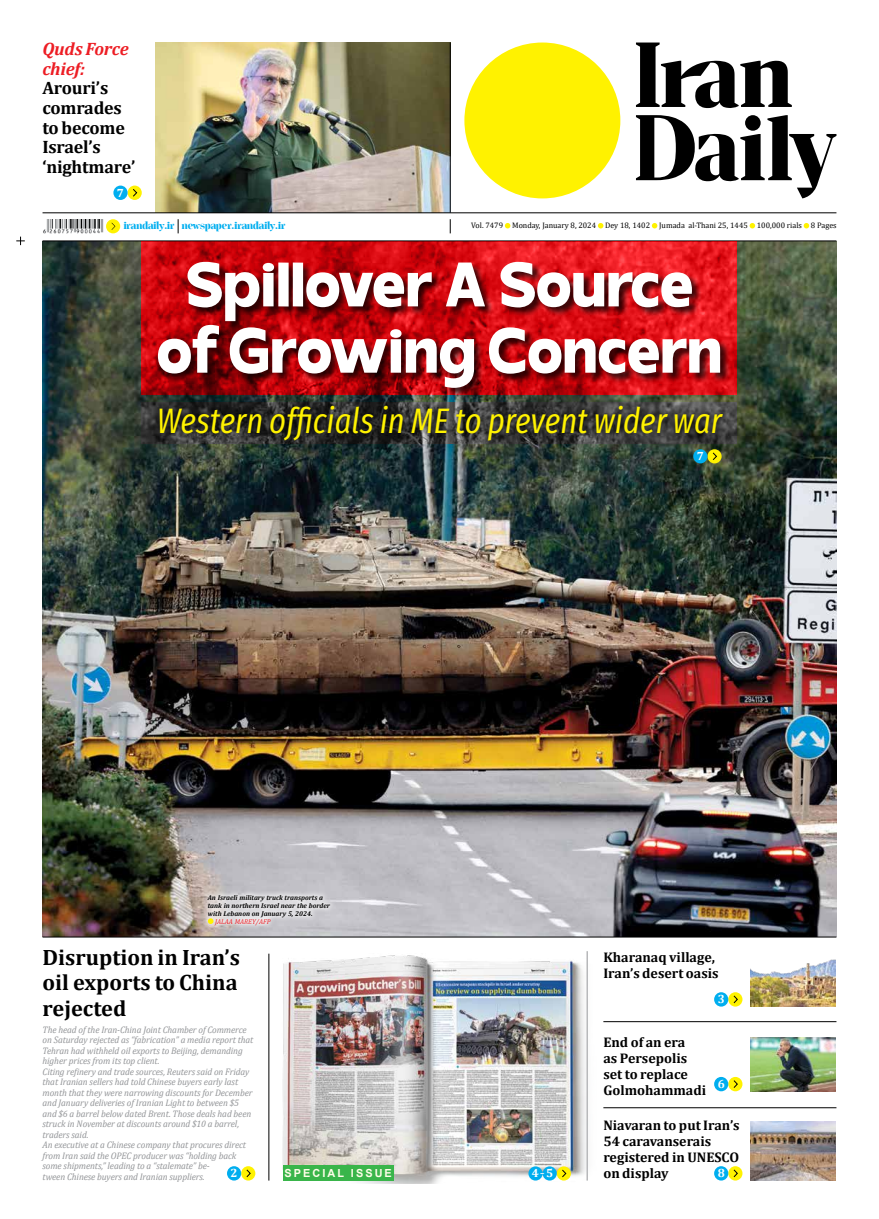
<style>
.page{position:relative;width:879px;height:1219px;background:#fff}
.page>*{position:absolute;margin:0;border:0;box-sizing:border-box;transform-origin:0 0}
.t1{font:800 62.7px/66.3px "Invisible";color:#fff;text-align:center}
.t2{font:italic 35.4px "Fira Sans Compressed";color:#fff200}
.t3{font:700 22.3px/25.2px "Cambria";color:#000;text-align:justify}
.t4{font:700 18px/19.6px "Cambria";letter-spacing:-.01em;color:#000}
.t5{font:italic 700 18px/19.6px "Cambria";letter-spacing:-.01em;color:#ed1d24}
.t6{font:700 14px/16px "Cambria";color:#000}
.t7{font:700 12px "Cambria";color:#fff}
.t8{font:700 11.1px "Arial";letter-spacing:.19em;color:#fffde9}
.t9{font:700 10px "Jaymont PERSONAL";color:#00aeef}
.t10{font:italic 9.5px/10.5px "Cambria";letter-spacing:-.01em;color:#939598;scale:.96 1}
.t11{font:8px "Cambria";color:#000}
.t12{font:italic 700 7px/8px "Cambria";color:#000}
.t13{font:italic 7px "Cambria";color:#ed1d24}
.s1{font-style:italic;font-size:9px}
</style>
<div class="page">
<img style="left:156px;top:43px;width:294px;height:170px">
<img style="left:43px;top:242px;width:793px;height:695px">
<svg style="left:505px;top:223px;width:5px;height:5px"></svg>
<svg style="left:598px;top:223px;width:5px;height:5px"></svg>
<svg style="left:652px;top:223px;width:5px;height:5px"></svg>
<svg style="left:749px;top:223px;width:6px;height:5px"></svg>
<svg style="left:803px;top:223px;width:6px;height:5px"></svg>
<hr style="left:43px;top:241px;width:793px;height:1px;background:#000">
<hr style="left:43px;top:937px;width:793px;height:1px;background:#000">
<img style="left:43px;top:219px;width:61px;height:14px">
<svg style="left:178px;top:219px;width:1px;height:14px"></svg>
<div style="left:106px;top:219px;width:14px;height:14px;background:#fff200;border-radius:50%"></div>
<svg style="left:111px;top:223px;width:4px;height:7px"></svg>
<svg style="left:450px;top:219px;width:1px;height:14px"></svg>
<hr style="left:43px;top:213px;width:793px;height:1px;background:#000">
<hr style="left:450px;top:43px;width:1px;height:170px;background:#000">
<div style="left:464px;top:43px;width:156px;height:155px;background:#fff200;border-radius:50%"></div>
<svg style="left:636px;top:43px;width:200px;height:155px"></svg>
<div style="left:707px;top:449px;width:14px;height:14px;background:#fff200;border-radius:50%"></div>
<svg style="left:712px;top:452px;width:5px;height:8px"></svg>
<div style="left:693px;top:449px;width:14px;height:14px;background:#00aeef;border-radius:50%"></div>
<hr style="left:269px;top:954px;width:1px;height:226px;background:#000">
<hr style="left:587px;top:951px;width:1px;height:229px;background:#939598">
<hr style="left:603px;top:1021px;width:233px;height:1px;background:#000">
<hr style="left:603px;top:1107px;width:233px;height:1px;background:#000">
<img style="left:750px;top:1121px;width:86px;height:59px">
<div style="left:728px;top:1166px;width:14px;height:14px;background:#fff200;border-radius:50%"></div>
<svg style="left:733px;top:1169px;width:5px;height:9px"></svg>
<div style="left:714px;top:1166px;width:14px;height:14px;background:#00aeef;border-radius:50%"></div>
<div style="left:241px;top:1166px;width:14px;height:14px;background:#fff200;border-radius:50%"></div>
<svg style="left:246px;top:1169px;width:5px;height:9px"></svg>
<div style="left:227px;top:1166px;width:14px;height:14px;background:#00aeef;border-radius:50%"></div>
<img style="left:750px;top:959px;width:86px;height:48px">
<img style="left:750px;top:1037px;width:86px;height:54px">
<div style="left:728px;top:992px;width:14px;height:15px;background:#fff200;border-radius:50%"></div>
<svg style="left:733px;top:995px;width:5px;height:9px"></svg>
<div style="left:714px;top:992px;width:14px;height:15px;background:#00aeef;border-radius:50%"></div>
<div style="left:728px;top:1077px;width:14px;height:14px;background:#fff200;border-radius:50%"></div>
<svg style="left:733px;top:1080px;width:5px;height:8px"></svg>
<div style="left:714px;top:1077px;width:14px;height:14px;background:#00aeef;border-radius:50%"></div>
<img style="left:282px;top:954px;width:306px;height:230px">
<svg style="left:202px;top:889px;width:134px;height:42px;background:#d5d3d5"></svg>
<svg style="left:208px;top:918px;width:5px;height:6px"></svg>
<div style="left:557px;top:1166px;width:14px;height:14px;background:#fff200;border-radius:50%"></div>
<svg style="left:562px;top:1169px;width:4px;height:9px"></svg>
<div style="left:542px;top:1166px;width:15px;height:14px;background:#00aeef;border-radius:50%"></div>
<div style="left:528px;top:1166px;width:14px;height:14px;background:#00aeef;border-radius:50%"></div>
<svg style="left:142px;top:402px;width:595px;height:42px"></svg>
<svg style="left:142px;top:241px;width:595px;height:154px;background:#d70f16"></svg>
<div style="left:154px;top:399px;width:575px;height:47px;background:#000;opacity:.8"></div>
<div style="left:157px;top:261px;width:573px;height:137px;background:#000;opacity:.75"></div>
<div style="left:128px;top:186px;width:14px;height:14px;background:#fff200;border-radius:50%"></div>
<svg style="left:133px;top:189px;width:4px;height:8px"></svg>
<div style="left:113px;top:186px;width:15px;height:14px;background:#00aeef;border-radius:50%"></div>
<div style="left:283px;top:1165px;width:110px;height:15px;background:#39b54a"></div>
<svg style="left:16px;top:237px;width:9px;height:8px"></svg>
<h3 class="t5" style="left:42px;top:39px;width:88px">Quds Force chief:</h3>
<h3 class="t4" style="left:42px;top:78px;width:94px">Arouri’s comrades to become<br>Israel’s ‘nightmare’</h3>
<p class="t7" style="left:117px;top:184px;width:9px">7</p>
<p class="t9" style="left:124px;top:219px;width:163px">irandaily.ir newspaper.irandaily.ir</p>
<p class="t11" style="left:471px;top:221px;width:367px">Vol. 7479 Monday, January 8, 2024 Dey 18, 1402 Jumada al-Thani 25, 1445 100,000 rials 8 Pages</p>
<h1 class="t1" style="left:157px;top:251px;width:567px">Spillover A Source of Growing Concern</h1>
<h2 class="t2" style="left:157px;top:394px;width:567px">Western officials in ME to prevent wider war</h2>
<p class="t12" style="left:208px;top:893px;width:124px">An Israeli military truck transports a tank in northern Israel near the border with Lebanon on January 5, 2024.</p>
<p class="t13" style="left:215px;top:916px;width:57px">JALAA MAREY/AFP</p>
<h3 class="t3" style="left:43px;top:944px;width:199px">Disruption in Iran’s oil exports to China rejected</h3>
<p class="t7" style="left:697px;top:448px;width:9px">7</p>
<h3 class="t6" style="left:603px;top:949px;width:117px">Kharanaq village,<br>Iran’s desert oasis</h3>
<p class="t7" style="left:717px;top:991px;width:9px">3</p>
<p class="t10" style="left:43px;top:1024px;width:221px">The head of the Iran-China Joint Chamber of Commerce on Saturday rejected as “fabrication” a media report that Tehran had withheld oil exports to Beijing, demanding higher prices from its top client.<br>Citing refinery and trade sources, Reuters said on Friday that Iranian sellers had told Chinese buyers early last month that they were narrowing discounts for December and January deliveries of Iranian Light to between $5 and $6 a barrel below dated Brent. Those deals had been struck in November at discounts around $10 a barrel, traders said.<br>An executive at a Chinese company that procures direct from Iran said the OPEC producer was “holding back some shipments,” leading to a “stalemate” be-<br>tween Chinese buyers and Iranian suppliers.</p>
<h3 class="t6" style="left:603px;top:1033px;width:104px">End of an era<br>as Persepolis set to replace<br>Golmohammadi</h3>
<p class="t7" style="left:717px;top:1075px;width:9px">6</p>
<h3 class="t6" style="left:603px;top:1117px;width:138px">Niavaran to put Iran’s<br>54 caravanserais registered in UNESCO</h3>
<p class="t7" style="left:230px;top:1165px;width:9px">2</p>
<h3 class="t6" style="left:603px;top:1165px;width:67px">on display</h3>
<p class="t7" style="left:717px;top:1165px;width:9px">8</p>
<p class="t8" style="left:284px;top:1165px;width:109px">SPECIAL ISSUE</p>
<p class="t7" style="left:532px;top:1165px;width:23px">4<span class="s1">–</span>5</p>
</div>
